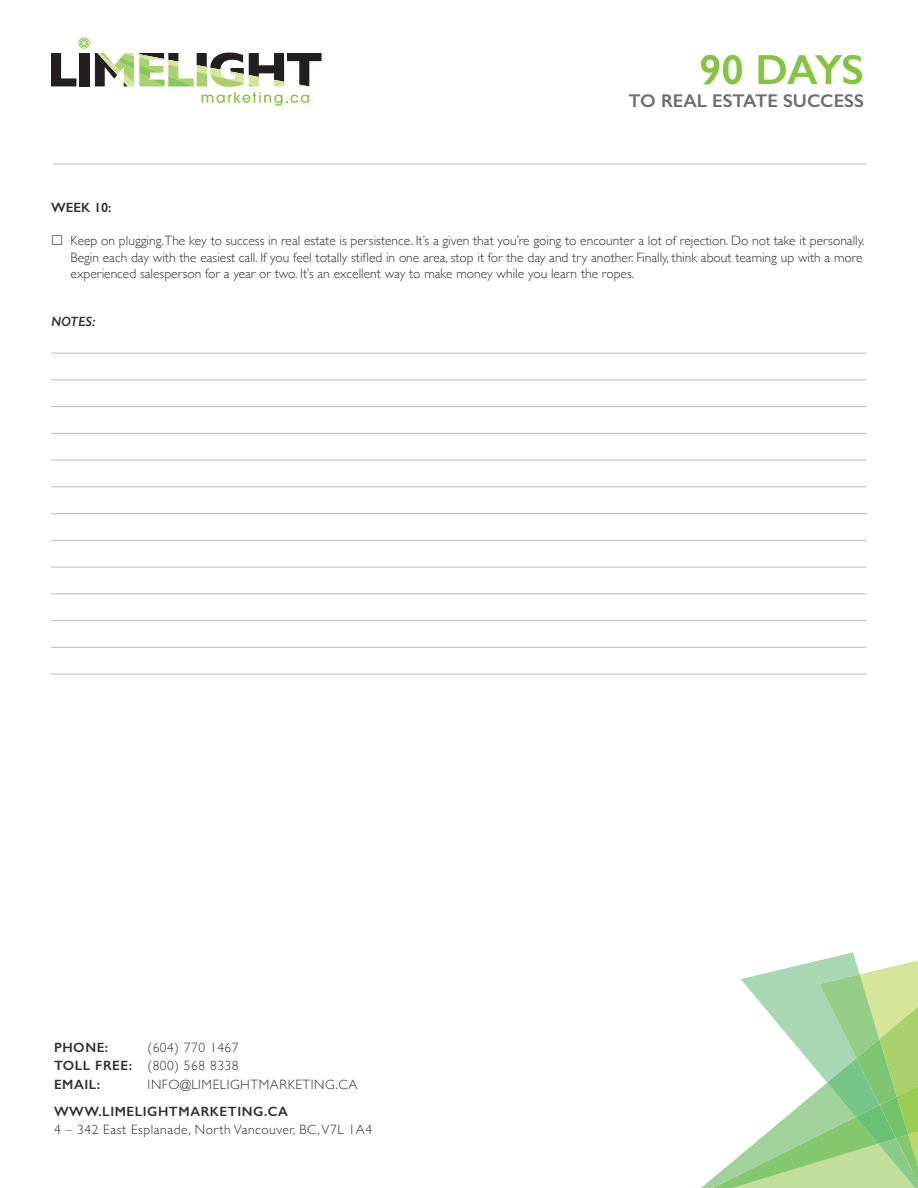
<style>
.page{position:relative;width:918px;height:1188px;background:#fff}
.page>*{position:absolute;margin:0;border:0;box-sizing:border-box;transform-origin:0 0}
.t1{font:600 42.3px "Gill Sans";letter-spacing:-.025em;color:#84c440}
.t2{font:600 18.45px "Gill Sans";color:#6c6d70}
.t3{font:300 13.5px/16.5px "Gill Sans";color:#312f30}
.t4{font:300 13.5px/18px "Gill Sans";letter-spacing:.04em;color:#312f30;text-align:right}
.t5{font:600 13.5px "Gill Sans";letter-spacing:.04em;color:#312f30}
.t6{font:italic 600 13.5px "Gill Sans";color:#312f30}
.s1{font-weight:600}
</style>
<div class="page">
<svg style="left:701px;top:952px;width:217px;height:236px"></svg>
<svg style="left:51px;top:37px;width:271px;height:69px"></svg>
<hr style="left:51px;top:353px;width:816px;height:1px;background:#bcbdc0">
<hr style="left:51px;top:379px;width:816px;height:1px;background:#bcbdc0">
<hr style="left:51px;top:406px;width:816px;height:1px;background:#bcbdc0">
<hr style="left:51px;top:433px;width:816px;height:1px;background:#bcbdc0">
<hr style="left:51px;top:460px;width:816px;height:1px;background:#bcbdc0">
<hr style="left:51px;top:486px;width:816px;height:1px;background:#bcbdc0">
<hr style="left:51px;top:513px;width:816px;height:1px;background:#bcbdc0">
<hr style="left:51px;top:540px;width:816px;height:1px;background:#bcbdc0">
<hr style="left:51px;top:567px;width:816px;height:1px;background:#bcbdc0">
<hr style="left:51px;top:593px;width:816px;height:1px;background:#bcbdc0">
<hr style="left:51px;top:620px;width:816px;height:1px;background:#bcbdc0">
<hr style="left:51px;top:647px;width:816px;height:1px;background:#bcbdc0">
<hr style="left:51px;top:674px;width:816px;height:1px;background:#bcbdc0">
<hr style="left:53px;top:164px;width:814px;height:1px;background:#bcbdc0">
<h1 class="t1" style="left:699px;top:44px;width:166px">90 DAYS</h1>
<h2 class="t2" style="left:629px;top:90px;width:237px">TO REAL ESTATE SUCCESS</h2>
<p class="t5" style="left:51px;top:200px;width:62px">WEEK 10:</p>
<p class="t3" style="left:71px;top:232px;width:795px">Keep on plugging.The key to success in real estate is persistence. It’s a given that you’re going to encounter a lot of rejection. Do not take it personally.<br>Begin each day with the easiest call. If you feel totally stifled in one area, stop it for the day and try another. Finally, think about teaming up with a more experienced salesperson for a year or two. It’s an excellent way to make money while you learn the ropes.</p>
<p class="t6" style="left:51px;top:313px;width:46px">NOTES:</p>
<p class="t4" style="left:54px;top:1037px;width:186px">(604) 770 1467<br><span class="s1">TOLL FREE:</span> (800) 568 8338</p>
<p class="t5" style="left:54px;top:1076px;width:48px">EMAIL:</p>
<p class="t4" style="left:148px;top:1075px;width:211px">INFO@LIMELIGHTMARKETING.CA</p>
<p class="t5" style="left:54px;top:1104px;width:236px">WWW.LIMELIGHTMARKETING.CA</p>
<p class="t4" style="left:54px;top:1120px;width:320px">4 – 342 East Esplanade, North Vancouver, BC, V7L 1A4</p>
<p class="t5" style="left:54px;top:1039px;width:56px">PHONE:</p>
</div>
